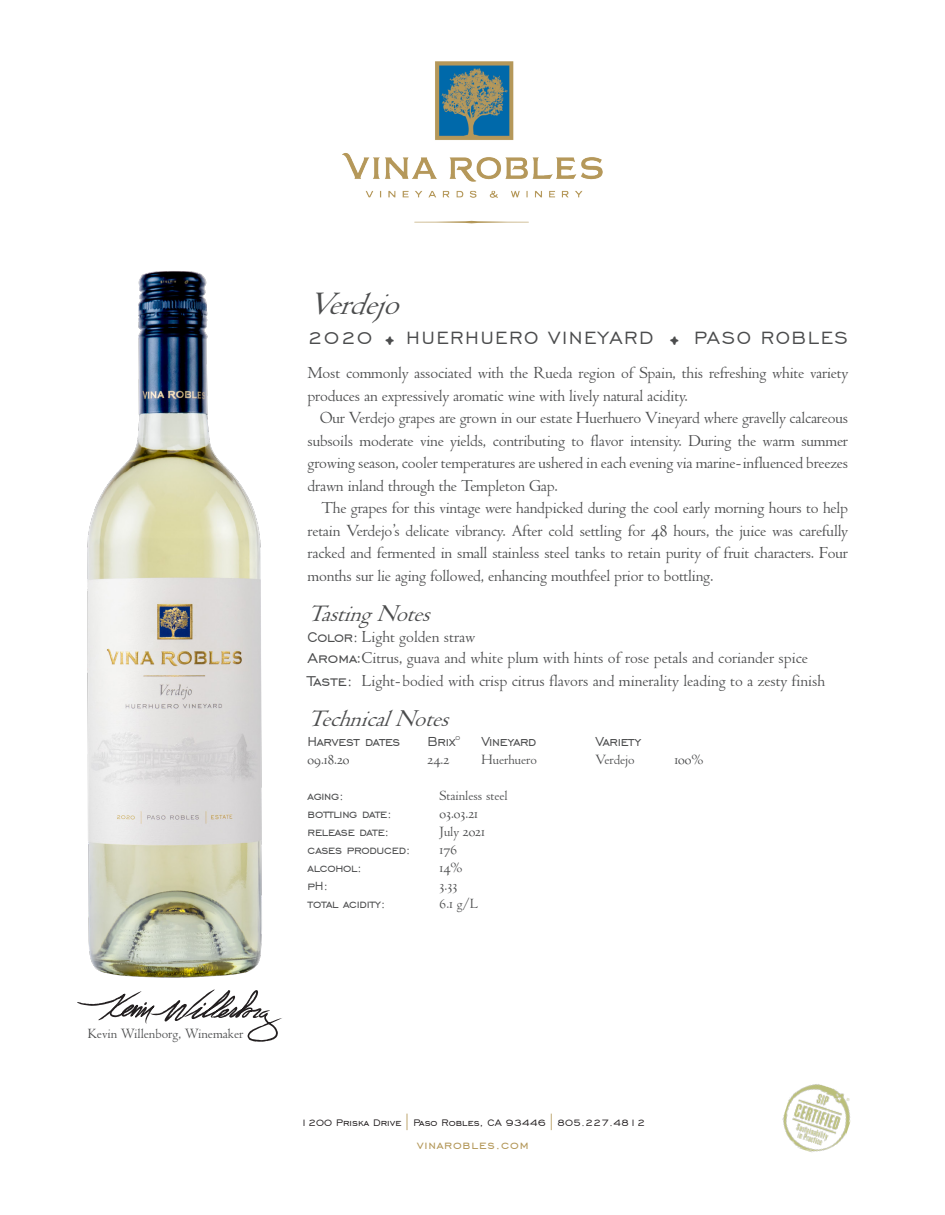
<style>
.page{position:relative;width:945px;height:1215px;background:#fff}
.page>*{position:absolute;margin:0;border:0;box-sizing:border-box;transform-origin:0 0}
.body_text{font:italic 34.5px "LTC Metropolitan";color:#4b4c4d}
.body_text-2{font:italic 25.5px "LTC Metropolitan";color:#4b4c4d}
.body_text-3{font:22.5px "Engravers Gothic BT";letter-spacing:.07em;color:#4b4c4d}
.body_text-4{font:18px/22.5px "LTC Metropolitan";letter-spacing:-.01em;color:#4b4c4d;text-align:justify}
.body_text-5{font:16.5px "Engravers Gothic BT";letter-spacing:-.02em;color:#4b4c4d;scale:.95 1}
.body_text-6{font:15px "LTC Metropolitan";color:#4b4c4d}
.body_text-7{font:15px "Engravers Gothic BT";letter-spacing:-.02em;color:#4b4c4d;scale:.95 1}
.t1{font:15px "Engravers Gothic BT";letter-spacing:.05em;color:#b39758}
.t2{font:12px "Engravers Gothic BT";color:#231f20}
.s1{font-family:"Adobe Jenson Pro";font-size:31.5px}
.s2{font-family:"Engravers Gothic BT"}
.s3{font-family:"Adobe Jenson Pro";font-size:15.9px;color:#b39758}
</style>
<div class="page">
<svg style="left:77px;top:989px;width:205px;height:53px"></svg>
<svg style="left:414px;top:221px;width:115px;height:2px"></svg>
<img style="left:342px;top:61px;width:261px;height:136px">
<img style="left:782px;top:1084px;width:69px;height:69px">
<img style="left:87px;top:271px;width:175px;height:707px">
<p class="body_text-6" style="left:88px;top:1025px;width:157px">Kevin Willenborg, Winemaker</p>
<p class="body_text" style="left:308px;top:286px;width:107px">Verdejo</p>
<p class="body_text-3" style="left:308px;top:325px;width:542px">2020 <span class="s1">•</span> HUERHUERO VINEYARD <span class="s1">•</span> PASO ROBLES</p>
<p class="body_text-4" style="left:308px;top:362px;width:542px">Most commonly associated with the Rueda region of Spain, this refreshing white variety produces an expressively aromatic wine with lively natural acidity.</p>
<p class="body_text-4" style="left:308px;top:407px;width:542px;text-indent:12px">Our Verdejo grapes are grown in our estate Huerhuero Vineyard where gravelly calcareous subsoils moderate vine yields, contributing to flavor intensity. During the warm summer growing season, cooler temperatures are ushered in each evening via marine-influenced breezes drawn inland through the Templeton Gap.</p>
<p class="body_text-4" style="left:308px;top:497px;width:542px;text-indent:14px">The grapes for this vintage were handpicked during the cool early morning hours to help retain Verdejo's delicate vibrancy. After cold settling for 48 hours, the juice was carefully racked and fermented in small stainless steel tanks to retain purity of fruit characters. Four months sur lie aging followed, enhancing mouthfeel prior to bottling.</p>
<p class="body_text-2" style="left:308px;top:601px;width:134px">TastingNotes</p>
<p class="body_text-4" style="left:308px;top:626px;width:169px"><span class="s2">Color:</span> Light golden straw</p>
<p class="body_text-4" style="left:308px;top:647px;width:502px"><span class="s2">Aroma</span>:Citrus, guava and white plum with hints of rose petals and coriander spice</p>
<p class="body_text-4" style="left:308px;top:670px;width:519px"><span class="s2">Taste:</span> Light-bodied with crisp citrus flavors and minerality leading to a zesty finish</p>
<p class="body_text-2" style="left:308px;top:706px;width:152px">TechnicalNotes</p>
<p class="body_text-5" style="left:308px;top:732px;width:99px">Harvest dates</p>
<p class="body_text-5" style="left:428px;top:732px;width:36px">Brix<sup>0</sup></p>
<p class="body_text-5" style="left:482px;top:732px;width:59px">Vineyard</p>
<p class="body_text-5" style="left:596px;top:732px;width:50px">Variety</p>
<p class="body_text-6" style="left:308px;top:752px;width:44px">09.18.20</p>
<p class="body_text-6" style="left:428px;top:752px;width:23px">24.2</p>
<p class="body_text-6" style="left:482px;top:752px;width:57px">Huerhuero</p>
<p class="body_text-6" style="left:596px;top:752px;width:41px">Verdejo</p>
<p class="body_text-6" style="left:674px;top:752px;width:31px">100%</p>
<p class="body_text-7" style="left:308px;top:787px;width:40px">aging:</p>
<p class="body_text-6" style="left:440px;top:788px;width:70px">Stainless steel</p>
<p class="body_text-7" style="left:308px;top:805px;width:90px">bottling date:</p>
<p class="body_text-6" style="left:440px;top:806px;width:40px">03.03.21</p>
<p class="body_text-7" style="left:308px;top:823px;width:88px">release date:</p>
<p class="body_text-6" style="left:440px;top:824px;width:47px">July 2021</p>
<p class="body_text-7" style="left:308px;top:841px;width:110px">cases produced:</p>
<p class="body_text-6" style="left:440px;top:842px;width:19px">176</p>
<p class="body_text-7" style="left:308px;top:859px;width:59px">alcohol:</p>
<p class="body_text-6" style="left:440px;top:860px;width:25px">14%</p>
<p class="body_text-7" style="left:308px;top:877px;width:23px">pH:</p>
<p class="body_text-6" style="left:440px;top:878px;width:19px">3.33</p>
<p class="body_text-7" style="left:308px;top:895px;width:84px">total acidity:</p>
<p class="body_text-6" style="left:440px;top:896px;width:40px">6.1 g/L</p>
<p class="t2" style="left:300px;top:1116px;width:346px">1200 Priska Drive <span class="s3">|</span> Paso Robles, CA 93446 <span class="s3">|</span> 805.227.4812</p>
<p class="t1" style="left:417px;top:1136px;width:113px">vinarobles.com</p>
</div>
